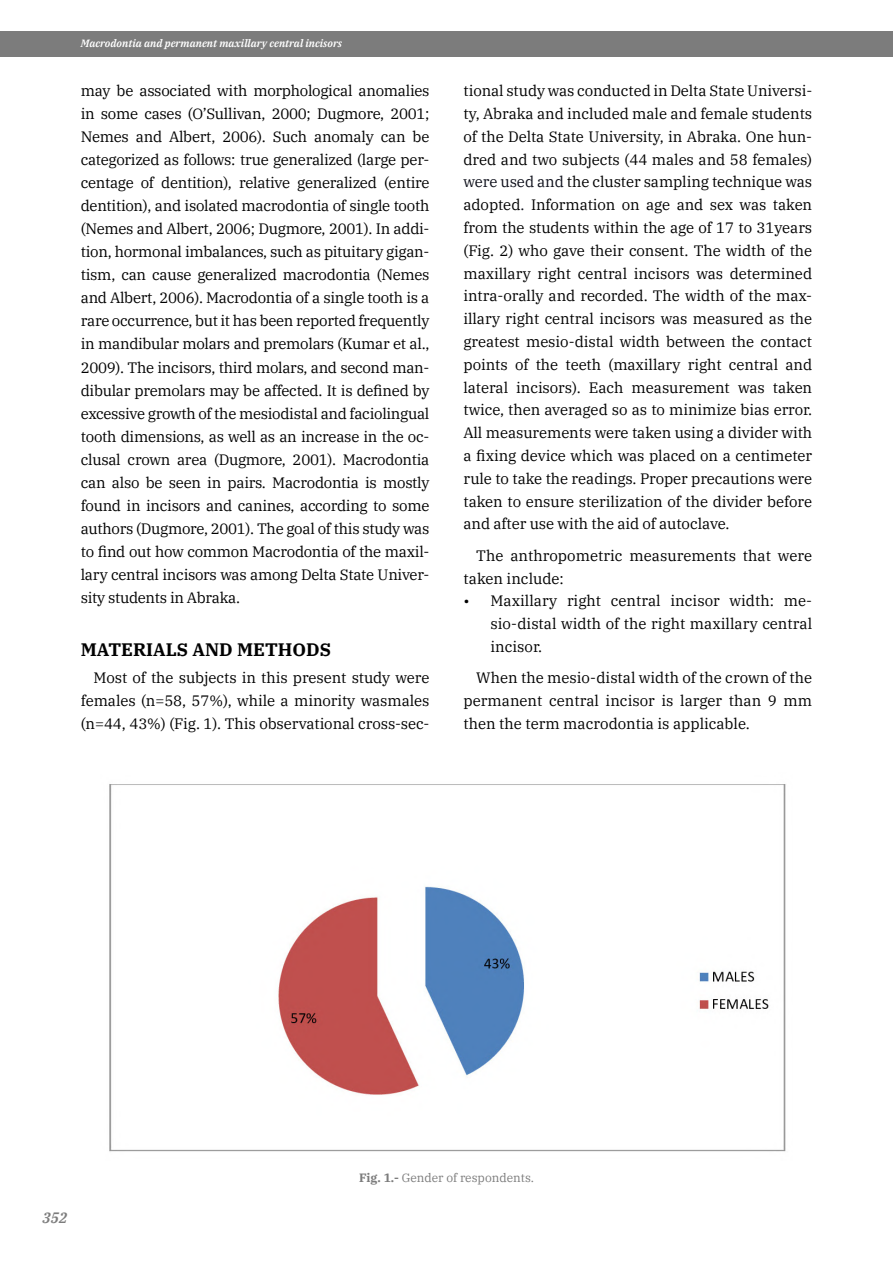
<style>
.page{position:relative;width:893px;height:1263px;background:#fff}
.page>*{position:absolute;margin:0;border:0;box-sizing:border-box;transform-origin:0 0}
.t1{font:700 18px "IBM Plex Serif";color:#000}
.t2{font:15px/23.1px "IBM Plex Serif";letter-spacing:-.005em;color:#000;text-align:justify}
.t3{font:italic 600 15px "IBM Plex Serif";color:#7c7c7c}
.t4{font:12px "IBM Plex Serif";color:#7c7c7c}
.t5{font:italic 600 10.5px "IBM Plex Serif";color:#fff}
.s1{color:#0d0f1a}
.s2{font-weight:700}
</style>
<div class="page">
<div style="left:0;top:31px;width:893px;height:25px;background:#7c7c7c"></div>
<img style="left:109px;top:784px;width:677px;height:368px">
<p class="t5" style="left:81px;top:35px;width:263px">Macrodontia and permanent maxillary central incisors</p>
<p class="t2" style="left:81px;top:78px;width:350px">may be associated with morphological anomalies in some cases (O’Sullivan, 2000; Dugmore, 2001; Nemes and Albert, 2006). Such anomaly can be categorized as follows: true generalized (large per&shy;centage of dentition), relative generalized (entire dentition), and isolated macrodontia of single tooth (Nemes and Albert, 2006; Dugmore, 2001). In addi&shy;tion, hormonal imbalances, such as pituitary gigan&shy;tism, can cause generalized macrodontia (Nemes and Albert, 2006). Macrodontia of a single tooth is a rare occurrence, but it has been reported frequently in mandibular molars and premolars (Kumar et al., 2009). The incisors, third molars, and second man&shy;dibular premolars may be affected. It is defined by excessive growth of the mesiodistal and faciolingual tooth dimensions, as well as an increase in the oc&shy;clusal crown area (Dugmore, 2001). Macrodontia can also be seen in pairs. Macrodontia is mostly found in incisors and canines, according to some authors (Dugmore, 2001). The goal of this study was to find out how common Macrodontia of the maxil&shy;lary central incisors was among Delta State Univer&shy;sity students in Abraka.</p>
<p class="t1" style="left:81px;top:635px;width:252px">MATERIALS AND METHODS</p>
<p class="t2" style="left:81px;top:665px;width:350px;text-indent:13px">Most of the subjects in this present study were females (n=58, 57%), while a minority wasmales (n=44, 43%) (Fig. 1). This observational cross-sec-</p>
<p class="t2" style="left:463px;top:78px;width:350px">tional study was conducted in Delta State Universi&shy;ty, Abraka and included male and female students of the Delta State University, in Abraka. One hun&shy;dred and two subjects (44 males and 58 females) <span class="s1">were used and</span> the cluster sampling technique was adopted<span class="s1">.</span> Information on age and sex was taken from the students within the age of 17 to 31years (Fig. 2) who gave their consent. The width of the maxillary right central incisors was determined intra-orally and recorded. The width of the max&shy;illary right central incisors was measured as the greatest mesio-distal width between the contact points of the teeth (maxillary right central and lateral incisors). Each measurement was taken twice, then averaged so as to minimize bias error.<br>All measurements were taken using a divider with a fixing device which was placed on a centimeter rule to take the readings. Proper precautions were taken to ensure sterilization of the divider before and after use with the aid of autoclave.</p>
<p class="t2" style="left:463px;top:543px;width:350px;text-indent:13px">The anthropometric measurements that were taken include:</p>
<p class="t2" style="left:490px;top:588px;width:323px;text-indent:-27px">• Maxillary right central incisor width: me&shy;sio-distal width of the right maxillary central incisor.</p>
<p class="t2" style="left:463px;top:665px;width:350px;text-indent:13px">When the mesio-distal width of the crown of the permanent central incisor is larger than 9 mm then the term macrodontia is applicable.</p>
<p class="t3" style="left:43px;top:1206px;width:26px">352</p>
<p class="t4" style="left:359px;top:1169px;width:176px"><span class="s2">Fig. 1.-</span> Gender of respondents.</p>
</div>
